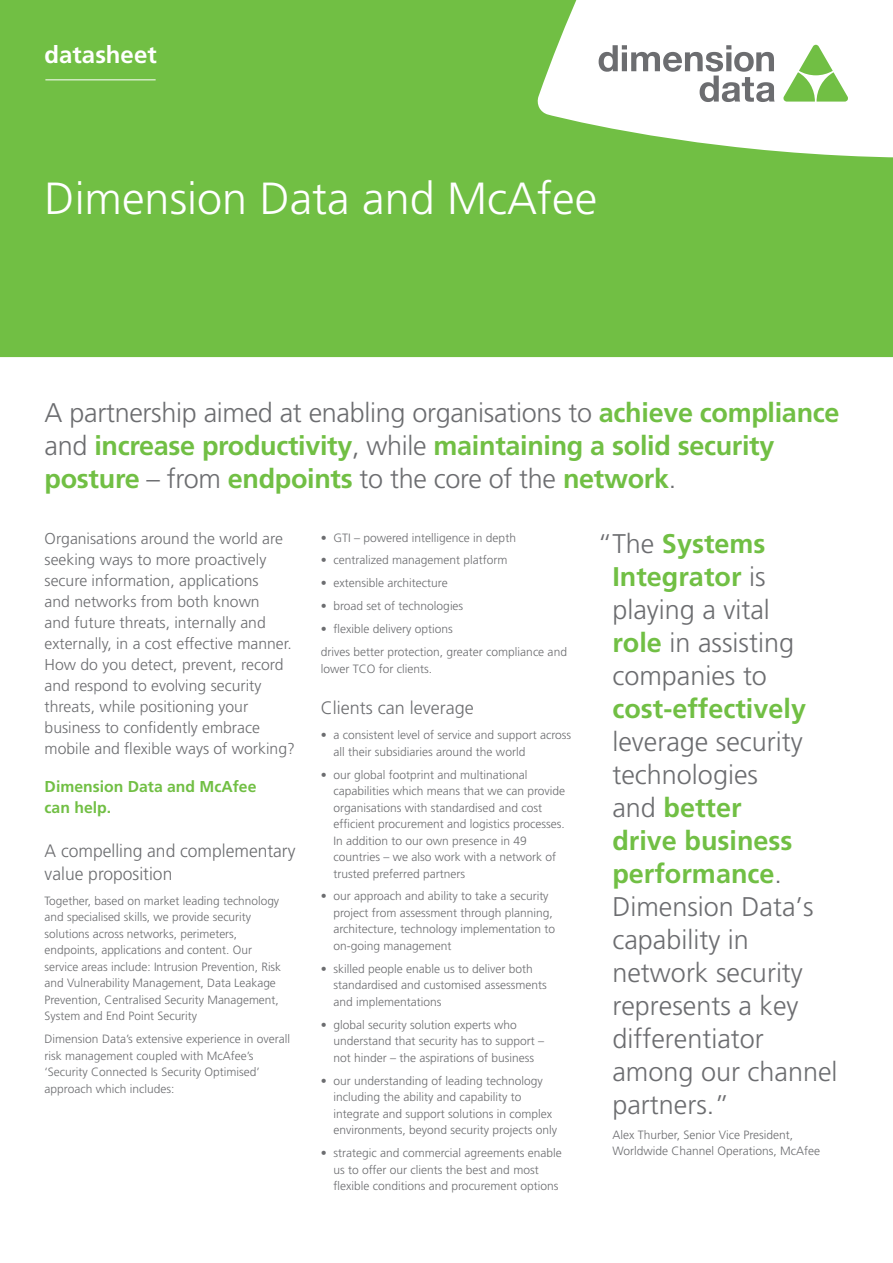
<style>
.page{position:relative;width:893px;height:1263px;background:#fff}
.page>*{position:absolute;margin:0;border:0;box-sizing:border-box;transform-origin:0 0}
.t1{font:300 45px "Frutiger";color:#fff}
.t2{font:300 27px/33px "Frutiger";color:#6c6d70}
.t3{font:700 27px/33px "Frutiger";letter-spacing:-.01em;color:#71bf44}
.t4{font:700 24px "Frutiger";color:#fff}
.t5{font:300 18px/22.5px "Frutiger";color:#6c6d70}
.t6{font:300 15.75px/21px "Frutiger";color:#6c6d70}
.t7{font:700 15.75px/21px "Frutiger";color:#71bf44}
.t8{font:300 12px/16.5px "Frutiger";color:#6c6d70}
.s1{font-weight:300;color:#6c6d70}
.s2{font-weight:700;color:#71bf44}
</style>
<div class="page">
<svg style="left:0;top:0;width:893px;height:357px;background:#81c659"></svg>
<svg style="left:783px;top:45px;width:65px;height:57px"></svg>
<svg style="left:599px;top:45px;width:176px;height:57px"></svg>
<hr style="left:45px;top:79px;width:111px;height:1px;background:#fff">
<h3 class="t4" style="left:45px;top:41px;width:114px">datasheet</h3>
<h1 class="t1" style="left:45px;top:173px;width:554px">Dimension Data and McAfee</h1>
<h2 class="t3" style="left:45px;top:396px;width:796px"><span class="s1">A partnership aimed at enabling organisations to</span> achieve compliance <span class="s1">and</span> increase productivity<span class="s1">, while</span> maintaining a solid security posture <span class="s1">– from</span> endpoints <span class="s1">to the core of the</span> network<span class="s1">.</span></h2>
<p class="t6" style="left:45px;top:529px;width:252px">Organisations around the world are seeking ways to more proactively secure information, applications<br>and networks from both known<br>and future threats, internally and externally, in a cost effective manner.<br>How do you detect, prevent, record and respond to evolving security threats, while positioning your business to confidently embrace mobile and flexible ways of working?</p>
<h3 class="t7" style="left:45px;top:776px;width:213px">Dimension Data and McAfee can help.</h3>
<h3 class="t5" style="left:45px;top:840px;width:252px">A compelling and complementary value proposition</h3>
<p class="t8" style="left:45px;top:892px;width:238px">Together, based on market leading technology and specialised skills, we provide security solutions across networks, perimeters, endpoints, applications and content. Our service areas include: Intrusion Prevention, Risk and Vulnerability Management, Data Leakage Prevention, Centralised Security Management, System and End Point Security</p>
<p class="t8" style="left:45px;top:1031px;width:247px">Dimension Data’s extensive experience in overall risk management coupled with McAfee’s ‘Security Connected Is Security Optimised’ approach which includes:</p>
<p class="t8" style="left:321px;top:529px;width:197px">• GTI – powered intelligence in depth</p>
<p class="t8" style="left:321px;top:552px;width:188px">• centralized management platform</p>
<p class="t8" style="left:321px;top:575px;width:128px">• extensible architecture</p>
<p class="t8" style="left:321px;top:598px;width:144px">• broad set of technologies</p>
<p class="t8" style="left:321px;top:618px;width:248px;line-height:23px">• flexible delivery options<br>drives better protection, greater compliance and</p>
<p class="t8" style="left:321px;top:660px;width:113px">lower TCO for clients.</p>
<h3 class="t5" style="left:321px;top:697px;width:154px">Clients can leverage</h3>
<p class="t8" style="left:333px;top:727px;width:239px;text-indent:-13px">• a consistent level of service and support across all their subsidiaries around the world</p>
<p class="t8" style="left:333px;top:766px;width:233px;text-indent:-13px">• our global footprint and multinational capabilities which means that we can provide organisations with standardised and cost efficient procurement and logistics processes.<br>In addition to our own presence in 49 countries – we also work with a network of trusted preferred partners</p>
<p class="t8" style="left:333px;top:888px;width:223px;text-indent:-13px">• our approach and ability to take a security project from assessment through planning, architecture, technology implementation to on-going management</p>
<p class="t8" style="left:333px;top:961px;width:215px;text-indent:-13px">• skilled people enable us to deliver both standardised and customised assessments and implementations</p>
<p class="t8" style="left:333px;top:1016px;width:212px;text-indent:-13px">• global security solution experts who understand that security has to support – not hinder – the aspirations of business</p>
<p class="t8" style="left:333px;top:1072px;width:225px;text-indent:-13px">• our understanding of leading technology including the ability and capability to integrate and support solutions in complex environments, beyond security projects only</p>
<p class="t8" style="left:333px;top:1145px;width:230px;text-indent:-13px">• strategic and commercial agreements enable us to offer our clients the best and most flexible conditions and procurement options</p>
<h2 class="t2" style="left:612px;top:527px;width:183px;text-indent:-15px">“The <span class="s2">Systems<br>Integrator</span> is playing a vital <span class="s2">role</span> in assisting companies to</h2>
<h2 class="t3" style="left:612px;top:692px;width:195px">cost-effectively</h2>
<h2 class="t2" style="left:612px;top:725px;width:227px">leverage security technologies<br>and <span class="s2">better<br>drive business performance</span>.<br>Dimension Data’s capability in network security represents a key differentiator among our channel partners.”</h2>
<p class="t8" style="left:612px;top:1127px;width:209px">Alex Thurber, Senior Vice President,<br>Worldwide Channel Operations, McAfee</p>
</div>
